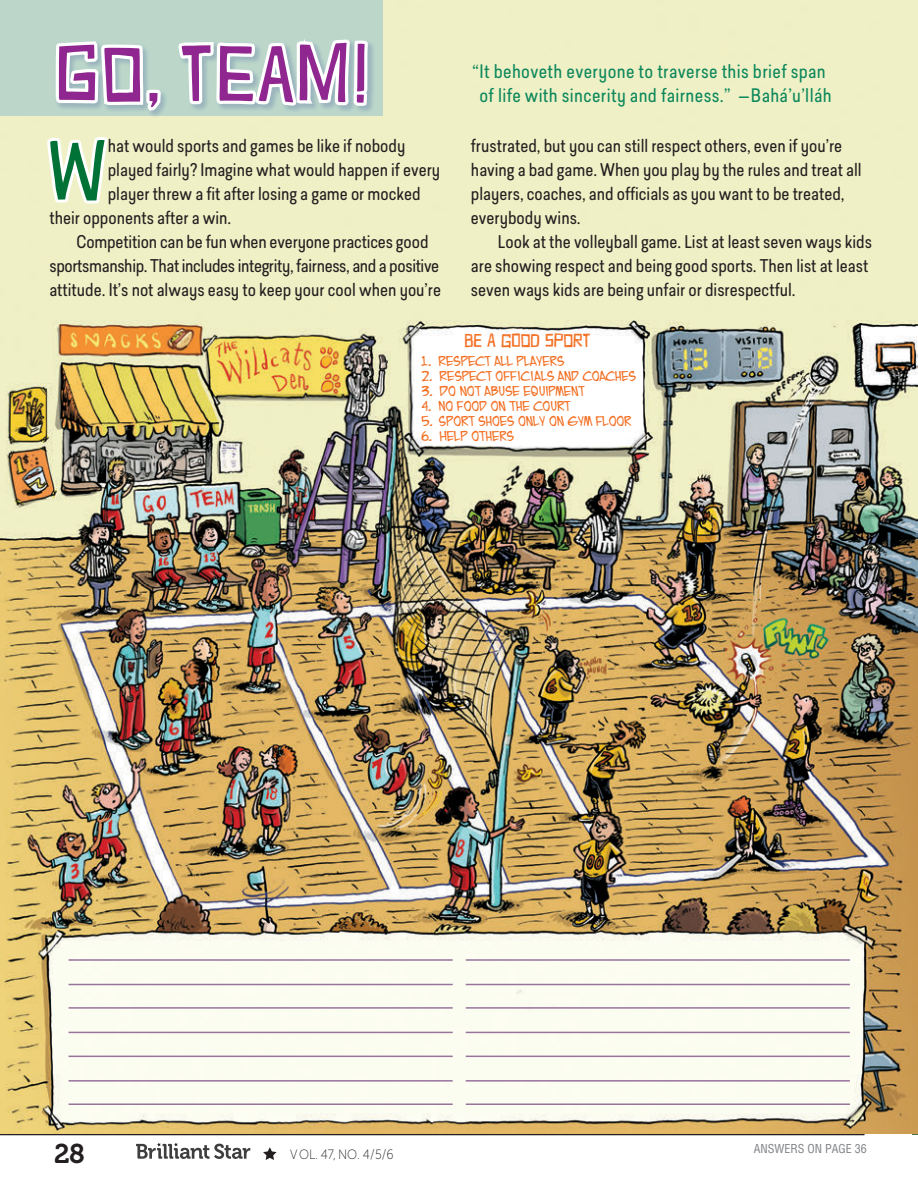
<style>
.page{position:relative;width:918px;height:1188px;background:#fff}
.page>*{position:absolute;margin:0;border:0;box-sizing:border-box;transform-origin:0 0}
.t1{font:87.6px "Sabotage Solid";color:#007236}
.t2{font:81.45px "Sabotage Solid";letter-spacing:.05em;color:#90268f}
.t3{font:27px "Museo 700";color:#231f20}
.t4{font:19.5px "Sabotage";color:#f36e21}
.t5{font:18.3px "Predige Rounded";letter-spacing:.02em;color:#0d875c}
.t6{font:17.25px/24px "Predige Rounded";color:#231f20}
.t7{font:13.5px "Euro Comic";color:#f36e21}
.t8{font:13.5px "Museo Sans 100";color:#231f20;scale:.9 1}
.NewSmallerLLfont{font:condensed 12px "Helvetica";color:#808285}
</style>
<div class="page">
<svg style="left:136px;top:1143px;width:114px;height:16px"></svg>
<svg style="left:263px;top:1147px;width:14px;height:13px"></svg>
<hr style="left:0;top:1133px;width:865px;height:2px;background:#231f20">
<img style="left:0;top:0;width:918px;height:1134px">
<hr style="left:69px;top:959px;width:384px;height:2px;background:#98739c">
<hr style="left:69px;top:1056px;width:384px;height:1px;background:#98739c">
<hr style="left:69px;top:1007px;width:384px;height:2px;background:#98739c">
<hr style="left:69px;top:1103px;width:384px;height:2px;background:#98739c">
<hr style="left:69px;top:984px;width:384px;height:1px;background:#98739c">
<hr style="left:69px;top:1080px;width:384px;height:2px;background:#98739c">
<hr style="left:69px;top:1032px;width:384px;height:1px;background:#98739c">
<hr style="left:466px;top:959px;width:384px;height:2px;background:#98739c">
<hr style="left:466px;top:1056px;width:384px;height:1px;background:#98739c">
<hr style="left:466px;top:1007px;width:384px;height:2px;background:#98739c">
<hr style="left:466px;top:1103px;width:384px;height:2px;background:#98739c">
<hr style="left:466px;top:984px;width:384px;height:1px;background:#98739c">
<hr style="left:466px;top:1080px;width:384px;height:2px;background:#98739c">
<hr style="left:466px;top:1032px;width:384px;height:1px;background:#98739c">
<div style="left:0;top:0;width:382px;height:116px;background:#bcd7ca"></div>
<div style="left:54px;top:38px;width:322px;height:81px;background:#253f8e;opacity:.23"></div>
<svg style="left:43px;top:38px;width:121px;height:294px"></svg>
<img style="left:175px;top:38px;width:196px;height:432px">
<p class="t2" style="left:56px;top:32px;width:313px">GO, TEAM!</p>
<p class="t5" style="left:473px;top:59px;width:355px">“It behoveth everyone to traverse this brief span</p>
<p class="t5" style="left:480px;top:83px;width:354px">of life with sincerity and fairness.” —Bahá’u’lláh</p>
<p class="t6" style="left:471px;top:134px;width:392px">frustrated, but you can still respect others, even if you’re having a bad game. When you play by the rules and treat all players, coaches, and officials as you want to be treated, everybody wins.</p>
<p class="t6" style="left:471px;top:230px;width:403px;text-indent:27px">Look at the volleyball game. List at least seven ways kids are showing respect and being good sports. Then list at least seven ways kids are being unfair or disrespectful.</p>
<p class="t4" style="left:465px;top:331px;width:128px">BE A GOOD SPORT</p>
<p class="t7" style="left:421px;top:352px;width:144px">1. RESPECT ALL PLAYERS</p>
<p class="t7" style="left:421px;top:367px;width:216px">2. RESPECT OFFICIALS AND COACHES</p>
<p class="t7" style="left:421px;top:382px;width:165px">3. DO NOT ABUSE EQUIPMENT</p>
<p class="t7" style="left:421px;top:397px;width:151px">4. NO FOOD ON THE COURT</p>
<p class="t7" style="left:421px;top:412px;width:212px">5. SPORT SHOES ONLY ON GYM FLOOR</p>
<p class="t7" style="left:421px;top:427px;width:94px">6. HELP OTHERS</p>
<p class="t1" style="left:49px;top:127px;width:58px">W</p>
<p class="t6" style="left:108px;top:134px;width:299px">hat would sports and games be like if nobody</p>
<p class="t6" style="left:108px;top:158px;width:334px">played fairly? Imagine what would happen if every</p>
<p class="t6" style="left:108px;top:182px;width:315px">player threw a fit after losing a game or mocked</p>
<p class="t6" style="left:49px;top:206px;width:183px">their opponents after a win.</p>
<p class="t6" style="left:49px;top:230px;width:393px;text-indent:27px">Competition can be fun when everyone practices good sportsmanship. That includes integrity, fairness, and a positive attitude. It’s not always easy to keep your cool when you’re</p>
<h3 class="t3" style="left:54px;top:1139px;width:32px">28</h3>
<p class="t8" style="left:290px;top:1147px;width:116px">VOL. 47, NO. 4/5/6</p>
<p class="NewSmallerLLfont" style="left:754px;top:1141px;width:115px">ANSWERS ON PAGE 36</p>
</div>
